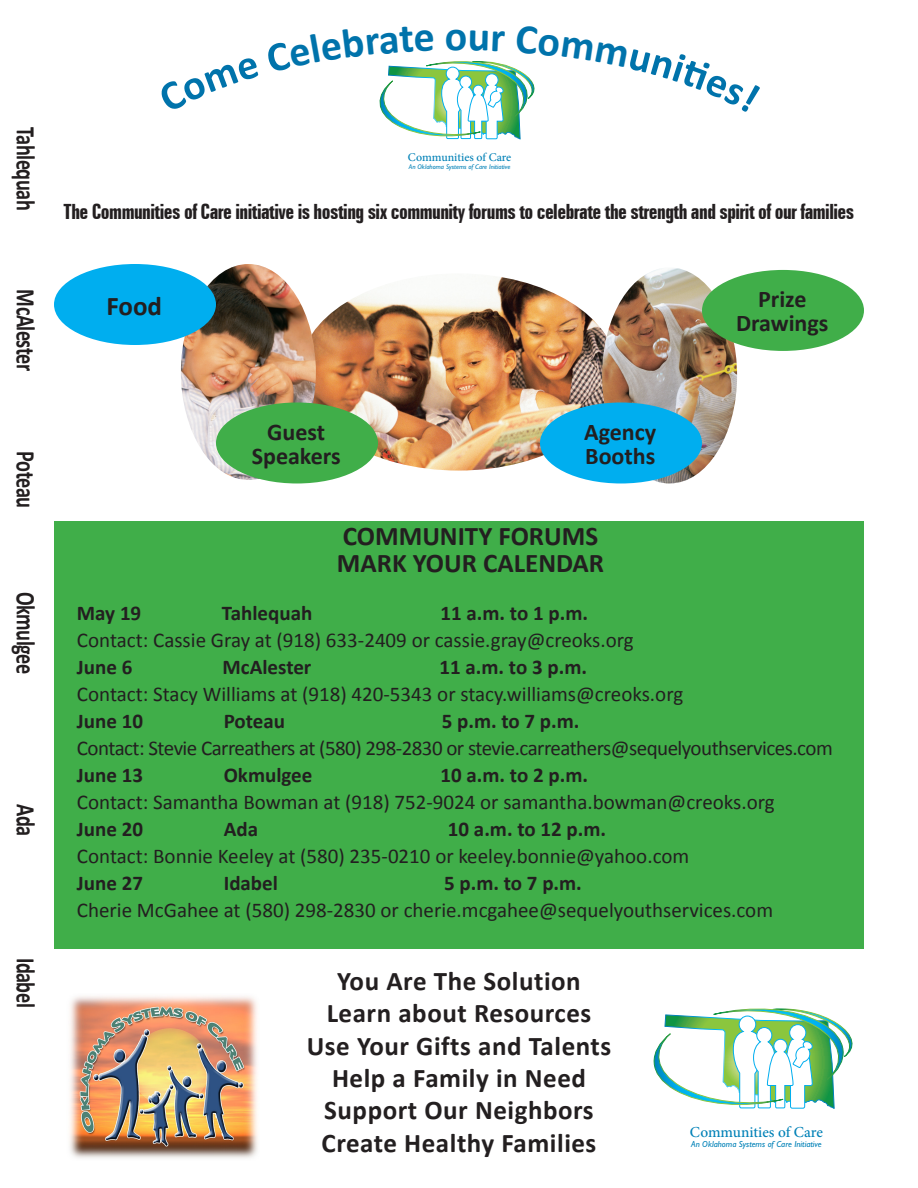
<style>
.page{position:relative;width:918px;height:1188px;background:#fff}
.page>*{position:absolute;margin:0;border:0;box-sizing:border-box;transform-origin:0 0}
.Plain_Text{font:700 42px "Calibri";color:#0073ab}
.Plain_Text-2{font:700 27px/32.4px "Calibri";letter-spacing:.015em;color:#231f20;text-align:center}
.Plain_Text-3{font:700 27px "Calibri";letter-spacing:-.025em;color:#231f20;scale:.75 1}
.Plain_Text-4{font:700 27px "Calibri";letter-spacing:.015em;color:#231f20;scale:.75 1}
.t1{font:700 24px/24px "Calibri";color:#231f20;text-align:center}
.Plain_Text-5{font:21px "Calibri";color:#231f20}
.Plain_Text-6{font:700 21px "Calibri";color:#231f20}
.t2{font:700 extra-condensed 21px "Zurich BT";letter-spacing:-.025em;color:#231f20}
.Plain_Text-7{font:21px "Calibri";letter-spacing:-.025em;color:#231f20}
.t3{font:500 15.3px "Minion Pro";color:#0081b7}
.t4{font:500 11.85px "Minion Pro";color:#0081b7}
.t5{font:italic 8.85px "Gill Sans Std";color:#0081b7}
.t6{font:italic 6.9px "Gill Sans Std";color:#0081b7}
</style>
<div class="page">
<svg style="left:653px;top:1008px;width:200px;height:101px"></svg>
<div style="left:54px;top:521px;width:810px;height:427px;background:#40ae49"></div>
<img style="left:316px;top:277px;width:286px;height:194px">
<img style="left:602px;top:268px;width:135px;height:215px">
<img style="left:181px;top:264px;width:135px;height:216px">
<div style="left:54px;top:264px;width:162px;height:81px;background:#00aeef;border-radius:50%"></div>
<div style="left:216px;top:402px;width:162px;height:81px;background:#40ae49;border-radius:50%"></div>
<div style="left:540px;top:402px;width:162px;height:81px;background:#00aeef;border-radius:50%"></div>
<div style="left:702px;top:270px;width:162px;height:81px;background:#40ae49;border-radius:50%"></div>
<img style="left:69px;top:996px;width:189px;height:162px">
<svg style="left:379px;top:61px;width:156px;height:79px"></svg>
<p class="Plain_Text" style="left:445px;top:10px;width:24px">o</p>
<p class="Plain_Text-3" style="left:43px;top:127px;width:112px;rotate:90deg">Tahlequah</p>
<p class="Plain_Text-3" style="left:43px;top:289px;width:110px;rotate:90deg">McAlester</p>
<p class="Plain_Text-4" style="left:43px;top:451px;width:77px;rotate:90deg">Poteau</p>
<p class="Plain_Text-3" style="left:43px;top:592px;width:111px;rotate:90deg">Okmulgee</p>
<p class="Plain_Text-4" style="left:43px;top:804px;width:44px;rotate:90deg">Ada</p>
<p class="Plain_Text-4" style="left:43px;top:958px;width:68px;rotate:90deg">Idabel</p>
<p class="t4" style="left:408px;top:150px;width:105px">Communities of Care</p>
<p class="t6" style="left:409px;top:163px;width:103px">An Oklahoma Systems of Care Initiative</p>
<p class="t2" style="left:64px;top:200px;width:792px">The Communities of Care initiative is hosting six community forums to celebrate the strength and spirit of our families</p>
<p class="Plain_Text-2" style="left:106px;top:288px;width:57px">Food</p>
<p class="t1" style="left:252px;top:419px;width:90px">Guest<br>Speakers</p>
<p class="t1" style="left:584px;top:419px;width:74px;text-align:left">Agency<br>Booths</p>
<p class="Plain_Text-2" style="left:343px;top:519px;width:257px">COMMUNITY FORUMS</p>
<p class="Plain_Text-2" style="left:337px;top:546px;width:269px">MARK YOUR CALENDAR</p>
<p class="t1" style="left:758px;top:286px;width:50px">Prize</p>
<p class="t1" style="left:736px;top:310px;width:94px">Drawings</p>
<p class="Plain_Text-6" style="left:77px;top:600px;width:66px">May 19</p>
<p class="Plain_Text-6" style="left:222px;top:600px;width:92px">Tahlequah</p>
<p class="Plain_Text-6" style="left:441px;top:600px;width:149px">11 a.m. to 1 p.m.</p>
<p class="Plain_Text-5" style="left:77px;top:627px;width:558px">Contact: Cassie Gray at (918) 633-2409 or cassie.gray@creoks.org</p>
<p class="Plain_Text-6" style="left:77px;top:654px;width:57px">June 6</p>
<p class="Plain_Text-6" style="left:223px;top:654px;width:90px">McAlester</p>
<p class="Plain_Text-6" style="left:440px;top:654px;width:149px">11 a.m. to 3 p.m.</p>
<p class="Plain_Text-5" style="left:77px;top:681px;width:608px">Contact: Stacy Williams at (918) 420-5343 or stacy.williams@creoks.org</p>
<p class="Plain_Text-6" style="left:77px;top:708px;width:68px">June 10</p>
<p class="Plain_Text-6" style="left:224px;top:708px;width:63px">Poteau</p>
<p class="Plain_Text-6" style="left:442px;top:708px;width:139px">5 p.m. to 7 p.m.</p>
<p class="Plain_Text-7" style="left:77px;top:735px;width:757px">Contact: Stevie Carreathers at (580) 298-2830 or stevie.carreathers@sequelyouthservices.com</p>
<p class="Plain_Text-6" style="left:77px;top:762px;width:68px">June 13</p>
<p class="Plain_Text-6" style="left:224px;top:762px;width:90px">Okmulgee</p>
<p class="Plain_Text-6" style="left:441px;top:762px;width:149px">10 a.m. to 2 p.m.</p>
<p class="Plain_Text-5" style="left:77px;top:789px;width:699px">Contact: Samantha Bowman at (918) 752-9024 or samantha.bowman@creoks.org</p>
<p class="Plain_Text-6" style="left:77px;top:816px;width:68px">June 20</p>
<p class="Plain_Text-6" style="left:224px;top:816px;width:36px">Ada</p>
<p class="Plain_Text-6" style="left:448px;top:816px;width:160px">10 a.m. to 12 p.m.</p>
<p class="Plain_Text-5" style="left:77px;top:843px;width:614px">Contact: Bonnie Keeley at (580) 235-0210 or keeley.bonnie@yahoo.com</p>
<p class="Plain_Text-6" style="left:77px;top:870px;width:68px">June 27</p>
<p class="Plain_Text-6" style="left:224px;top:870px;width:56px">Idabel</p>
<p class="Plain_Text-6" style="left:444px;top:870px;width:139px">5 p.m. to 7 p.m.</p>
<p class="Plain_Text-5" style="left:77px;top:897px;width:698px">Cherie McGahee at (580) 298-2830 or cherie.mcgahee@sequelyouthservices.com</p>
<p class="Plain_Text-2" style="left:307px;top:963px;width:306px">You Are The Solution<br>Learn about Resources<br>Use Your Gifts and Talents<br>Help a Family in Need</p>
<p class="Plain_Text-2" style="left:324px;top:1093px;width:271px">Support Our Neighbors</p>
<p class="Plain_Text-2" style="left:322px;top:1125px;width:276px">Create Healthy Families</p>
<p class="t3" style="left:690px;top:1122px;width:134px">Communities of Care</p>
<p class="t5" style="left:691px;top:1139px;width:132px">An Oklahoma Systems of Care Initiative</p>
</div>
